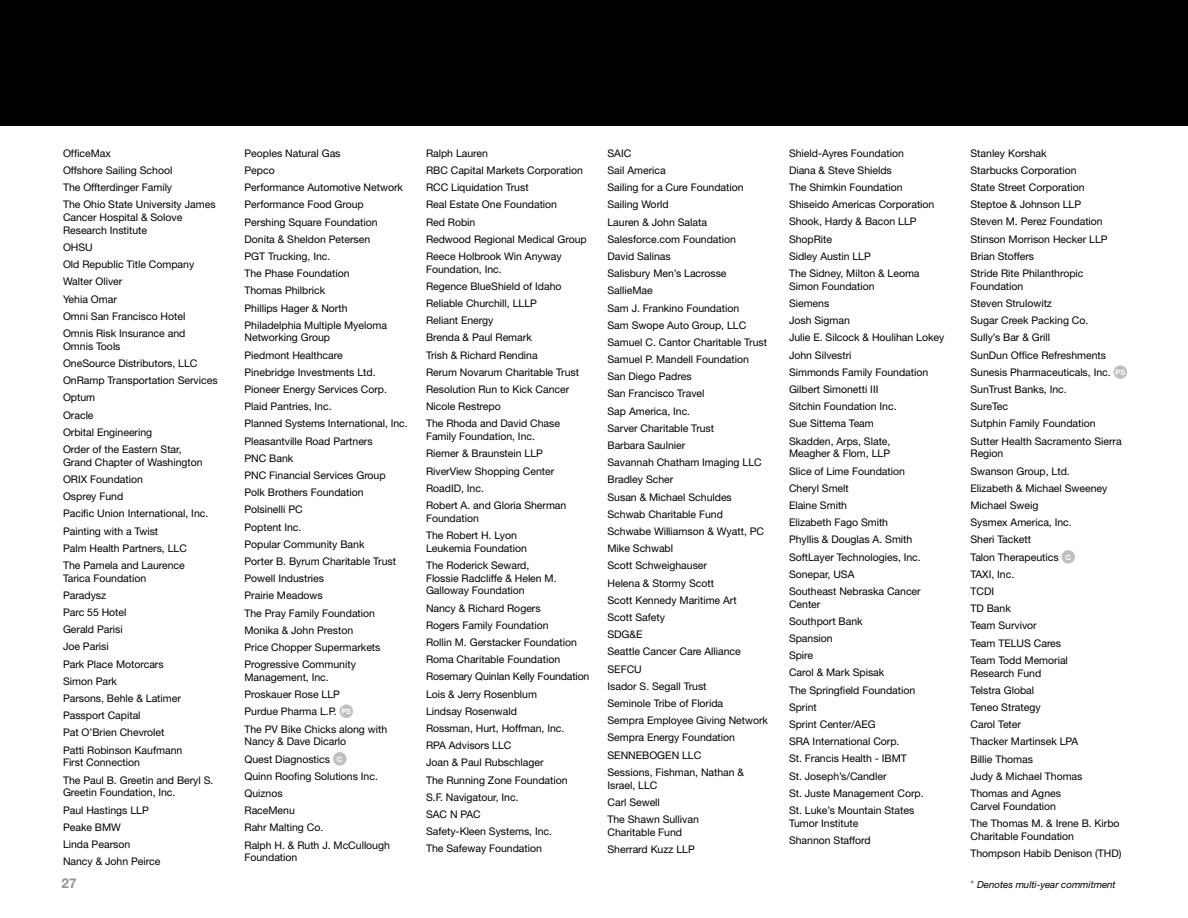
<style>
.page{position:relative;width:1188px;height:918px;background:#fff}
.page>*{position:absolute;margin:0;border:0;box-sizing:border-box;transform-origin:0 0}
.t1{font:700 13.5px "Helvetica Neue";color:#939393}
.t2{font:10.5px/17.2px "Helvetica Neue";color:#000}
.t3{font:italic 9.75px "Helvetica Neue";letter-spacing:-.005em;color:#000}
.s1{font-weight:700;font-size:7.5px;color:#fff}
.s2{font-style:normal;font-size:10.5px;color:#505050}
</style>
<div class="page">
<div style="left:0;top:0;width:1188px;height:126px;background:#000"></div>
<div style="left:339px;top:704px;width:14px;height:14px;background:#bfbfbf;border-radius:50%"></div>
<div style="left:333px;top:752px;width:14px;height:14px;background:#bfbfbf;border-radius:50%"></div>
<div style="left:1114px;top:365px;width:13px;height:14px;background:#bfbfbf;border-radius:50%"></div>
<div style="left:1062px;top:550px;width:13px;height:14px;background:#bfbfbf;border-radius:50%"></div>
<p class="t2" style="left:63px;top:144px;width:154px">OfficeMax<br>Offshore Sailing School<br>The Offterdinger Family<br>The Ohio State University James</p>
<p class="t2" style="left:63px;top:211px;width:121px;line-height:12.8px">Cancer Hospital &amp; Solove<br>Research Institute</p>
<p class="t2" style="left:63px;top:239px;width:133px">OHSU<br>Old Republic Title Company<br>Walter Oliver<br>Yehia Omar<br>Omni San Francisco Hotel<br>Omnis Risk Insurance and</p>
<p class="t2" style="left:63px;top:337px;width:156px">Omnis Tools<br>OneSource Distributors, LLC<br>OnRamp Transportation Services<br>Optum<br>Oracle<br>Orbital Engineering<br>Order of the Eastern Star,</p>
<p class="t2" style="left:63px;top:453px;width:147px">Grand Chapter of Washington<br>ORIX Foundation<br>Osprey Fund<br>Pacific Union International, Inc.<br>Painting with a Twist<br>Palm Health Partners, LLC<br>The Pamela and Laurence</p>
<p class="t2" style="left:63px;top:569px;width:121px">Tarica Foundation<br>Paradysz<br>Parc 55 Hotel<br>Gerald Parisi<br>Joe Parisi<br>Park Place Motorcars<br>Simon Park<br>Parsons, Behle &amp; Latimer<br>Passport Capital<br>Pat O’Brien Chevrolet<br>Patti Robinson Kaufmann</p>
<p class="t2" style="left:63px;top:754px;width:152px">First Connection<br>The Paul B. Greetin and Beryl S.</p>
<p class="t2" style="left:63px;top:784px;width:114px">Greetin Foundation, Inc.<br>Paul Hastings LLP<br>Peake BMW<br>Linda Pearson<br>Nancy &amp; John Peirce</p>
<p class="t1" style="left:62px;top:875px;width:16px">27</p>
<p class="t2" style="left:245px;top:144px;width:160px">Peoples Natural Gas<br>Pepco<br>Performance Automotive Network<br>Performance Food Group<br>Pershing Square Foundation<br>Donita &amp; Sheldon Petersen<br>PGT Trucking, Inc.<br>The Phase Foundation<br>Thomas Philbrick<br>Phillips Hager &amp; North<br>Philadelphia Multiple Myeloma</p>
<p class="t2" style="left:245px;top:329px;width:165px">Networking Group<br>Piedmont Healthcare<br>Pinebridge Investments Ltd.<br>Pioneer Energy Services Corp.<br>Plaid Pantries, Inc.<br>Planned Systems International, Inc.<br>Pleasantville Road Partners<br>PNC Bank<br>PNC Financial Services Group<br>Polk Brothers Foundation<br>Polsinelli PC<br>Poptent Inc.<br>Popular Community Bank<br>Porter B. Byrum Charitable Trust<br>Powell Industries<br>Prairie Meadows<br>The Pray Family Foundation<br>Monika &amp; John Preston<br>Price Chopper Supermarkets<br>Progressive Community</p>
<p class="t2" style="left:244px;top:668px;width:144px">Management, Inc.<br>Proskauer Rose LLP<br>Purdue Pharma L.P. <span class="s1">PS<br></span>The PV Bike Chicks along with</p>
<p class="t2" style="left:244px;top:733px;width:147px">Nancy &amp; Dave Dicarlo<br>Quest Diagnostics <span class="s1">C<br></span>Quinn Roofing Solutions Inc.<br>Quiznos<br>RaceMenu<br>Rahr Malting Co.<br>Ralph H. &amp; Ruth J. McCullough</p>
<p class="t2" style="left:244px;top:849px;width:54px">Foundation</p>
<p class="t2" style="left:426px;top:144px;width:162px">Ralph Lauren<br>RBC Capital Markets Corporation<br>RCC Liquidation Trust<br>Real Estate One Foundation<br>Red Robin<br>Redwood Regional Medical Group<br>Reece Holbrook Win Anyway</p>
<p class="t2" style="left:426px;top:260px;width:155px">Foundation, Inc.<br>Regence BlueShield of Idaho<br>Reliable Churchill, LLLP<br>Reliant Energy<br>Brenda &amp; Paul Remark<br>Trish &amp; Richard Rendina<br>Rerum Novarum Charitable Trust<br>Resolution Run to Kick Cancer<br>Nicole Restrepo<br>The Rhoda and David Chase</p>
<p class="t2" style="left:426px;top:428px;width:142px">Family Foundation, Inc.<br>Riemer &amp; Braunstein LLP<br>RiverView Shopping Center<br>RoadID, Inc.<br>Robert A. and Gloria Sherman</p>
<p class="t2" style="left:426px;top:509px;width:92px">Foundation<br>The Robert H. Lyon</p>
<p class="t2" style="left:426px;top:539px;width:105px">Leukemia Foundation<br>The Roderick Seward,</p>
<p class="t2" style="left:426px;top:571px;width:132px;line-height:12.8px">Flossie Radcliffe &amp; Helen M.<br>Galloway Foundation</p>
<p class="t2" style="left:426px;top:599px;width:165px">Nancy &amp; Richard Rogers<br>Rogers Family Foundation<br>Rollin M. Gerstacker Foundation<br>Roma Charitable Foundation<br>Rosemary Quinlan Kelly Foundation<br>Lois &amp; Jerry Rosenblum<br>Lindsay Rosenwald<br>Rossman, Hurt, Hoffman, Inc.<br>RPA Advisors LLC<br>Joan &amp; Paul Rubschlager<br>The Running Zone Foundation<br>S.F. Navigatour, Inc.<br>SAC N PAC<br>Safety-Kleen Systems, Inc.<br>The Safeway Foundation</p>
<p class="t2" style="left:608px;top:144px;width:162px">SAIC<br>Sail America<br>Sailing for a Cure Foundation<br>Sailing World<br>Lauren &amp; John Salata<br>Salesforce.com Foundation<br>David Salinas<br>Salisbury Men’s Lacrosse<br>SallieMae<br>Sam J. Frankino Foundation<br>Sam Swope Auto Group, LLC<br>Samuel C. Cantor Charitable Trust<br>Samuel P. Mandell Foundation<br>San Diego Padres<br>San Francisco Travel<br>Sap America, Inc.<br>Sarver Charitable Trust<br>Barbara Saulnier<br>Savannah Chatham Imaging LLC<br>Bradley Scher<br>Susan &amp; Michael Schuldes<br>Schwab Charitable Fund<br>Schwabe Williamson &amp; Wyatt, PC<br>Mike Schwabl<br>Scott Schweighauser<br>Helena &amp; Stormy Scott<br>Scott Kennedy Maritime Art<br>Scott Safety<br>SDG&amp;E<br>Seattle Cancer Care Alliance<br>SEFCU<br>Isador S. Segall Trust<br>Seminole Tribe of Florida<br>Sempra Employee Giving Network<br>Sempra Energy Foundation<br>SENNEBOGEN LLC<br>Sessions, Fishman, Nathan &amp;</p>
<p class="t2" style="left:608px;top:776px;width:93px">Israel, LLC<br>Carl Sewell<br>The Shawn Sullivan</p>
<p class="t2" style="left:608px;top:823px;width:89px">Charitable Fund<br>Sherrard Kuzz LLP</p>
<p class="t2" style="left:789px;top:144px;width:147px">Shield-Ayres Foundation<br>Diana &amp; Steve Shields<br>The Shimkin Foundation<br>Shiseido Americas Corporation<br>Shook, Hardy &amp; Bacon LLP<br>ShopRite<br>Sidley Austin LLP<br>The Sidney, Milton &amp; Leoma</p>
<p class="t2" style="left:789px;top:277px;width:157px">Simon Foundation<br>Siemens<br>Josh Sigman<br>Julie E. Silcock &amp; Houlihan Lokey<br>John Silvestri<br>Simmonds Family Foundation<br>Gilbert Simonetti III<br>Sitchin Foundation Inc.<br>Sue Sittema Team<br>Skadden, Arps, Slate,</p>
<p class="t2" style="left:789px;top:445px;width:133px">Meagher &amp; Flom, LLP<br>Slice of Lime Foundation<br>Cheryl Smelt<br>Elaine Smith<br>Elizabeth Fago Smith<br>Phyllis &amp; Douglas A. Smith<br>SoftLayer Technologies, Inc.<br>Sonepar, USA<br>Southeast Nebraska Cancer</p>
<p class="t2" style="left:789px;top:595px;width:136px">Center<br>Southport Bank<br>Spansion<br>Spire<br>Carol &amp; Mark Spisak<br>The Springfield Foundation<br>Sprint<br>Sprint Center/AEG<br>SRA International Corp.<br>St. Francis Health - IBMT<br>St. Joseph’s/Candler<br>St. Juste Management Corp.<br>St. Luke’s Mountain States</p>
<p class="t2" style="left:789px;top:814px;width:83px">Tumor Institute<br>Shannon Stafford</p>
<p class="t2" style="left:971px;top:144px;width:139px">Stanley Korshak<br>Starbucks Corporation<br>State Street Corporation<br>Steptoe &amp; Johnson LLP<br>Steven M. Perez Foundation<br>Stinson Morrison Hecker LLP<br>Brian Stoffers<br>Stride Rite Philanthropic</p>
<p class="t2" style="left:970px;top:277px;width:156px">Foundation<br>Steven Strulowitz<br>Sugar Creek Packing Co.<br>Sully’s Bar &amp; Grill<br>SunDun Office Refreshments<br>Sunesis Pharmaceuticals, Inc. <span class="s1">PS<br></span>SunTrust Banks, Inc.<br>SureTec<br>Sutphin Family Foundation<br>Sutter Health Sacramento Sierra</p>
<p class="t2" style="left:970px;top:445px;width:138px">Region<br>Swanson Group, Ltd.<br>Elizabeth &amp; Michael Sweeney<br>Michael Sweig<br>Sysmex America, Inc.<br>Sheri Tackett<br>Talon Therapeutics <span class="s1">C<br></span>TAXI, Inc.<br>TCDI<br>TD Bank<br>Team Survivor<br>Team TELUS Cares<br>Team Todd Memorial</p>
<p class="t2" style="left:970px;top:664px;width:114px">Research Fund<br>Telstra Global<br>Teneo Strategy<br>Carol Teter<br>Thacker Martinsek LPA<br>Billie Thomas<br>Judy &amp; Michael Thomas<br>Thomas and Agnes</p>
<p class="t2" style="left:970px;top:797px;width:151px">Carvel Foundation<br>The Thomas M. &amp; Irene B. Kirbo</p>
<p class="t2" style="left:970px;top:827px;width:153px">Charitable Foundation<br>Thompson Habib Denison (THD)</p>
<p class="t3" style="left:970px;top:879px;width:147px"><span class="s2">*</span> Denotes multi-year commitment</p>
</div>
